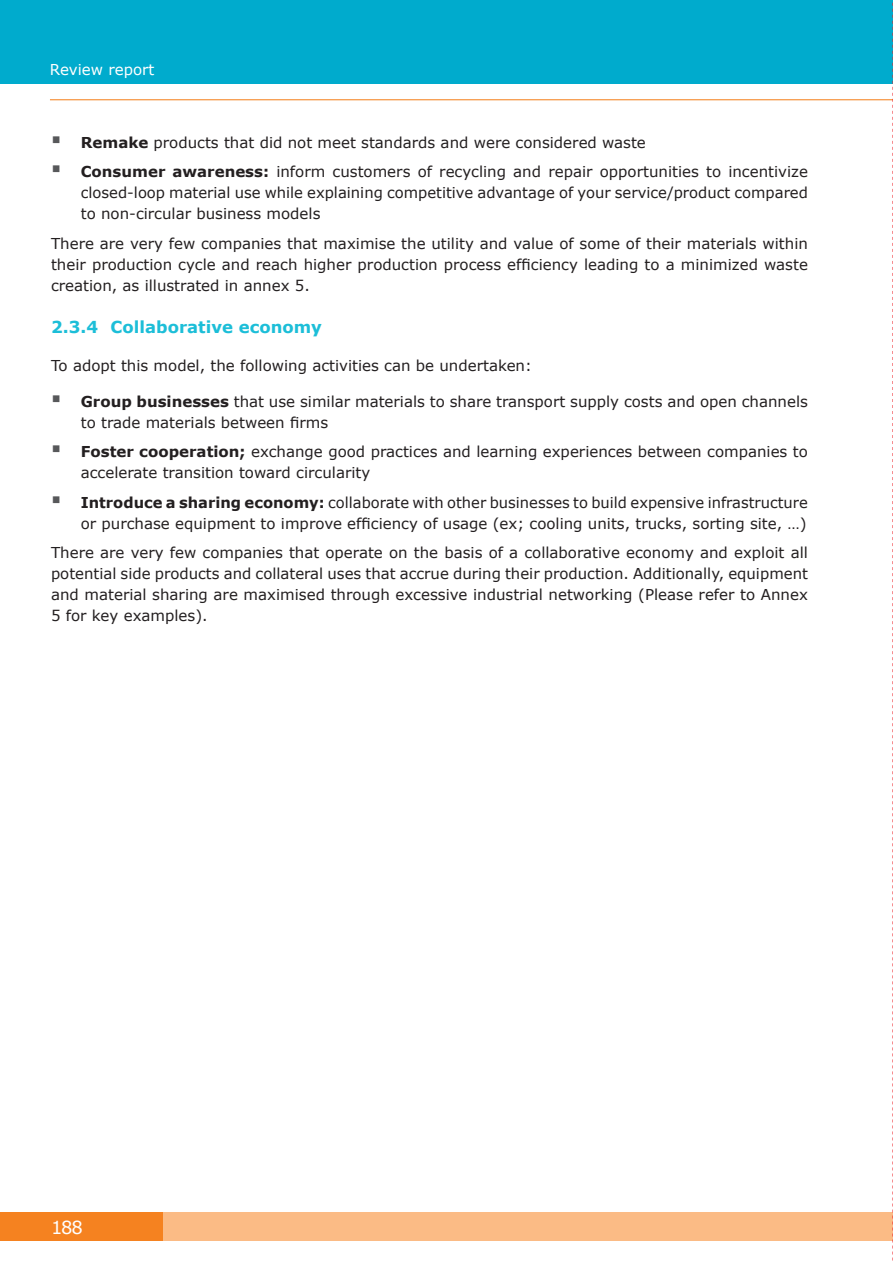
<style>
.page{position:relative;width:893px;height:1263px;background:#fff}
.page>*{position:absolute;margin:0;border:0;box-sizing:border-box;transform-origin:0 0}
.t1{font:18px "Verdana";color:#fff}
.t2{font:700 16.5px "Verdana";color:#1cbed8}
.t3{font:15px/21px "Verdana";color:#231f20}
.t4{font:15px "Verdana";color:#fff}
.s1{font-weight:700}
</style>
<div class="page">
<div style="left:0;top:0;width:893px;height:84px;background:#00abcd"></div>
<div style="left:0;top:1213px;width:170px;height:28px;background:#f58220"></div>
<div style="left:163px;top:1213px;width:730px;height:28px;background:#fbbb85"></div>
<hr style="left:50px;top:99px;width:843px;height:1px;background:#f58220">
<svg style="left:892px;top:2px;width:1px;height:1259px"></svg>
<p class="t4" style="left:50px;top:60px;width:106px">Review report</p>
<p class="t3" style="left:81px;top:127px;width:729px;line-height:29.5px"><span class="s1">Remake</span> products that did not meet standards and were considered waste<br><span class="s1">Consumer awareness:</span> inform customers of recycling and repair opportunities to incentivize</p>
<p class="t3" style="left:81px;top:182px;width:729px">closed-loop material use while explaining competitive advantage of your service/product compared to non-circular business models</p>
<p class="t3" style="left:51px;top:232px;width:758px;text-align:justify">There are very few companies that maximise the utility and value of some of their materials within their production cycle and reach higher production process efficiency leading to a minimized waste creation, as illustrated in annex 5.</p>
<p class="t2" style="left:51px;top:316px;width:272px">2.3.4 Collaborative economy</p>
<p class="t3" style="left:51px;top:354px;width:482px">To adopt this model, the following activities can be undertaken:</p>
<p class="t3" style="left:81px;top:390px;width:729px"><span class="s1">Group businesses</span> that use similar materials to share transport supply costs and open channels to trade materials between firms</p>
<p class="t3" style="left:81px;top:441px;width:729px"><span class="s1">Foster cooperation;</span> exchange good practices and learning experiences between companies to accelerate transition toward circularity</p>
<p class="t3" style="left:81px;top:491px;width:729px"><span class="s1">Introduce a sharing economy:</span> collaborate with other businesses to build expensive infrastructure or purchase equipment to improve efficiency of usage (ex; cooling units, trucks, sorting site, …)</p>
<p class="t3" style="left:51px;top:542px;width:758px;text-align:justify">There are very few companies that operate on the basis of a collaborative economy and exploit all potential side products and collateral uses that accrue during their production. Additionally, equipment and material sharing are maximised through excessive industrial networking (Please refer to Annex 5 for key examples).</p>
<p class="t1" style="left:51px;top:1216px;width:33px">188</p>
</div>
